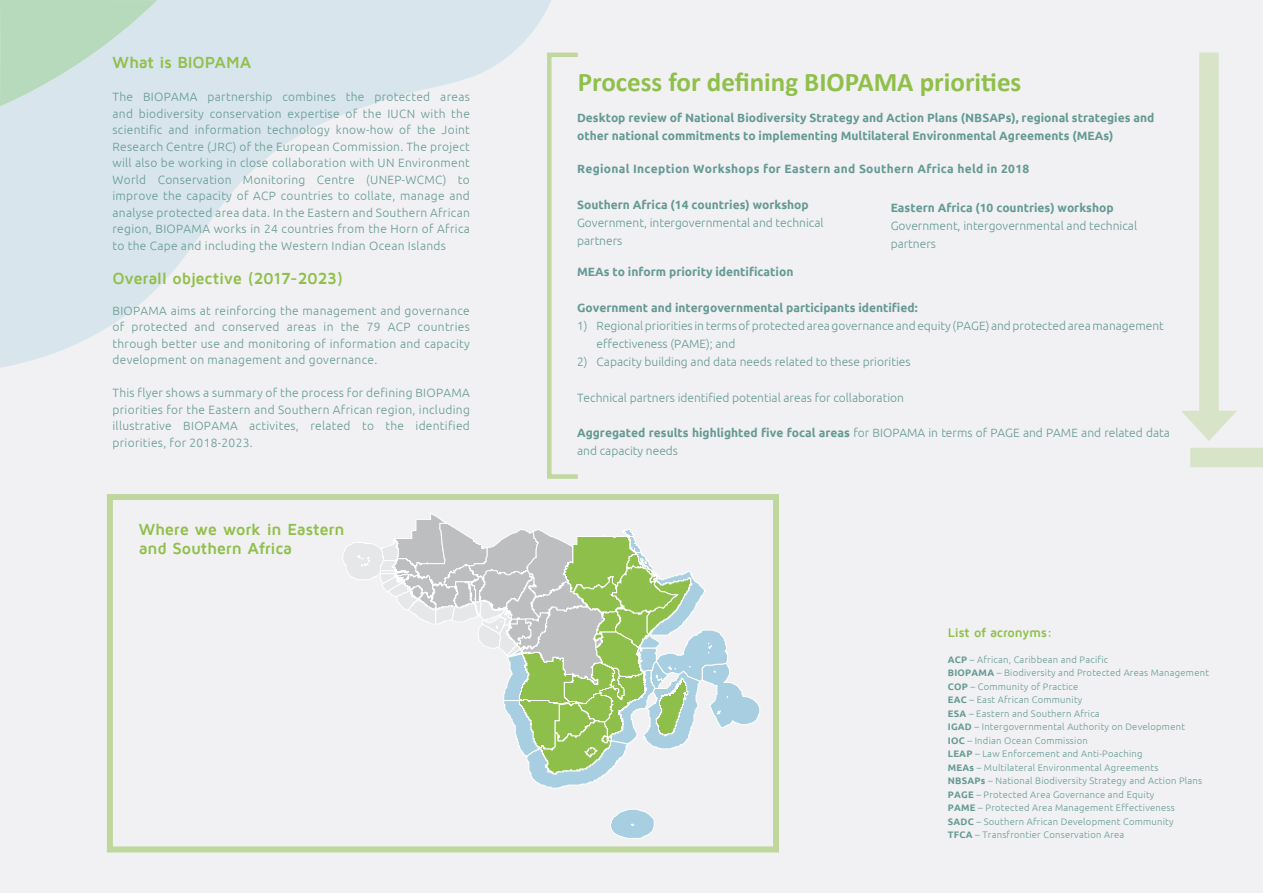
<style>
.page{position:relative;width:1263px;height:893px;background:#f1f1f3}
.page>*{position:absolute;margin:0;border:0;box-sizing:border-box;transform-origin:0 0}
.t1{font:700 27px "Calibri";color:#90bf4b}
.t2{font:700 16.5px/19.5px "Maven Pro";letter-spacing:-.015em;color:#90bf4b}
.t3{font:700 13.05px "Maven Pro";letter-spacing:-.015em;color:#90bf4b}
.t4{font:300 12px/16.5px "Ubuntu";color:#659a94}
.t5{font:700 12px/18px "Ubuntu";color:#659a94}
.t6{font:700 12px "Ubuntu";letter-spacing:.025em;color:#659a94}
.t7{font:300 9.45px/13.5px "Ubuntu";letter-spacing:.025em;color:#659a94}
.s1{font-weight:700}
</style>
<div class="page">
<svg style="left:0;top:0;width:551px;height:368px;fill:#d8e5ec"></svg>
<svg style="left:610px;top:809px;width:44px;height:30px"></svg>
<svg style="left:343px;top:513px;width:417px;height:275px"></svg>
<div style="left:1199px;top:53px;width:20px;height:369px;background:#d8e4c8"></div>
<svg style="left:1181px;top:411px;width:56px;height:30px"></svg>
<div style="left:1190px;top:448px;width:73px;height:19px;background:#d8e4c8"></div>
<h2 class="t2" style="left:112px;top:53px;width:140px">What is BIOPAMA</h2>
<p class="t4" style="left:112px;top:89px;width:359px;text-align:justify">The BIOPAMA partnership combines the protected areas and biodiversity conservation expertise of the IUCN with the scientific and information technology know-how of the Joint Research Centre (JRC) of the European Commission. The project will also be working in close collaboration with UN Environment World Conservation Monitoring Centre (UNEP-WCMC) to improve the capacity of ACP countries to collate, manage and analyse protected area data. In the Eastern and Southern African region, BIOPAMA works in 24 countries from the Horn of Africa to the Cape and including the Western Indian Ocean Islands</p>
<h2 class="t2" style="left:112px;top:269px;width:232px">Overall objective (2017-2023)</h2>
<p class="t4" style="left:112px;top:302px;width:359px;text-align:justify">BIOPAMA aims at reinforcing the management and governance of protected and conserved areas in the 79 ACP countries through better use and monitoring of information and capacity development on management and governance.</p>
<p class="t4" style="left:112px;top:384px;width:359px;text-align:justify">This flyer shows a summary of the process for defining BIOPAMA priorities for the Eastern and Southern African region, including illustrative BIOPAMA activites, related to the identified priorities, for 2018-2023.</p>
<h2 class="t2" style="left:139px;top:520px;width:207px">Where we work in Eastern and Southern Africa</h2>
<h1 class="t1" style="left:578px;top:65px;width:445px">Process for defining BIOPAMA priorities</h1>
<p class="t5" style="left:577px;top:108px;width:579px">Desktop review of National Biodiversity Strategy and Action Plans (NBSAPs), regional strategies and other national commitments to implementing Multilateral Environmental Agreements (MEAs)</p>
<p class="t6" style="left:577px;top:161px;width:454px">Regional Inception Workshops for Eastern and Southern Africa held in 2018</p>
<p class="t5" style="left:577px;top:196px;width:233px">Southern Africa (14 countries) workshop</p>
<p class="t4" style="left:577px;top:214px;width:248px;line-height:18px">Government, intergovernmental and technical partners</p>
<p class="t5" style="left:891px;top:199px;width:225px">Eastern Africa (10 countries) workshop</p>
<p class="t4" style="left:891px;top:217px;width:248px;line-height:18px">Government, intergovernmental and technical partners</p>
<p class="t5" style="left:577px;top:263px;width:218px">MEAs to inform priority identification</p>
<p class="t5" style="left:577px;top:299px;width:342px">Government and intergovernmental participants identified:</p>
<p class="t4" style="left:597px;top:317px;width:569px;line-height:18px;text-indent:-20px">1) Regional priorities in terms of protected area governance and equity (PAGE) and protected area management effectiveness (PAME); and</p>
<p class="t4" style="left:577px;top:354px;width:335px">2) Capacity building and data needs related to these priorities</p>
<p class="t4" style="left:577px;top:390px;width:328px">Technical partners identified potential areas for collaboration</p>
<p class="t4" style="left:577px;top:423px;width:594px;line-height:18px"><span class="s1">Aggregated results highlighted five focal areas</span> for BIOPAMA in terms of PAGE and PAME and related data and capacity needs</p>
<p class="t3" style="left:948px;top:626px;width:106px">List of acronyms:</p>
<p class="t7" style="left:948px;top:652px;width:263px"><span class="s1">ACP</span> – African, Caribbean and Pacific<br><span class="s1">BIOPAMA</span> – Biodiversity and Protected Areas Management <span class="s1">COP</span> – Community of Practice<br><span class="s1">EAC</span> – East African Community<br><span class="s1">ESA</span> – Eastern and Southern Africa<br><span class="s1">IGAD</span> – Intergovernmental Authority on Development<br><span class="s1">IOC</span> – Indian Ocean Commission<br><span class="s1">LEAP</span> – Law Enforcement and Anti-Poaching<br><span class="s1">MEAs</span> – Multilateral Environmental Agreements<br><span class="s1">NBSAPs</span> – National Biodiversity Strategy and Action Plans <span class="s1">PAGE</span> – Protected Area Governance and Equity<br><span class="s1">PAME</span> – Protected Area Management Effectiveness<br><span class="s1">SADC</span> – Southern African Development Community<br><span class="s1">TFCA</span> – Transfrontier Conservation Area</p>
</div>
